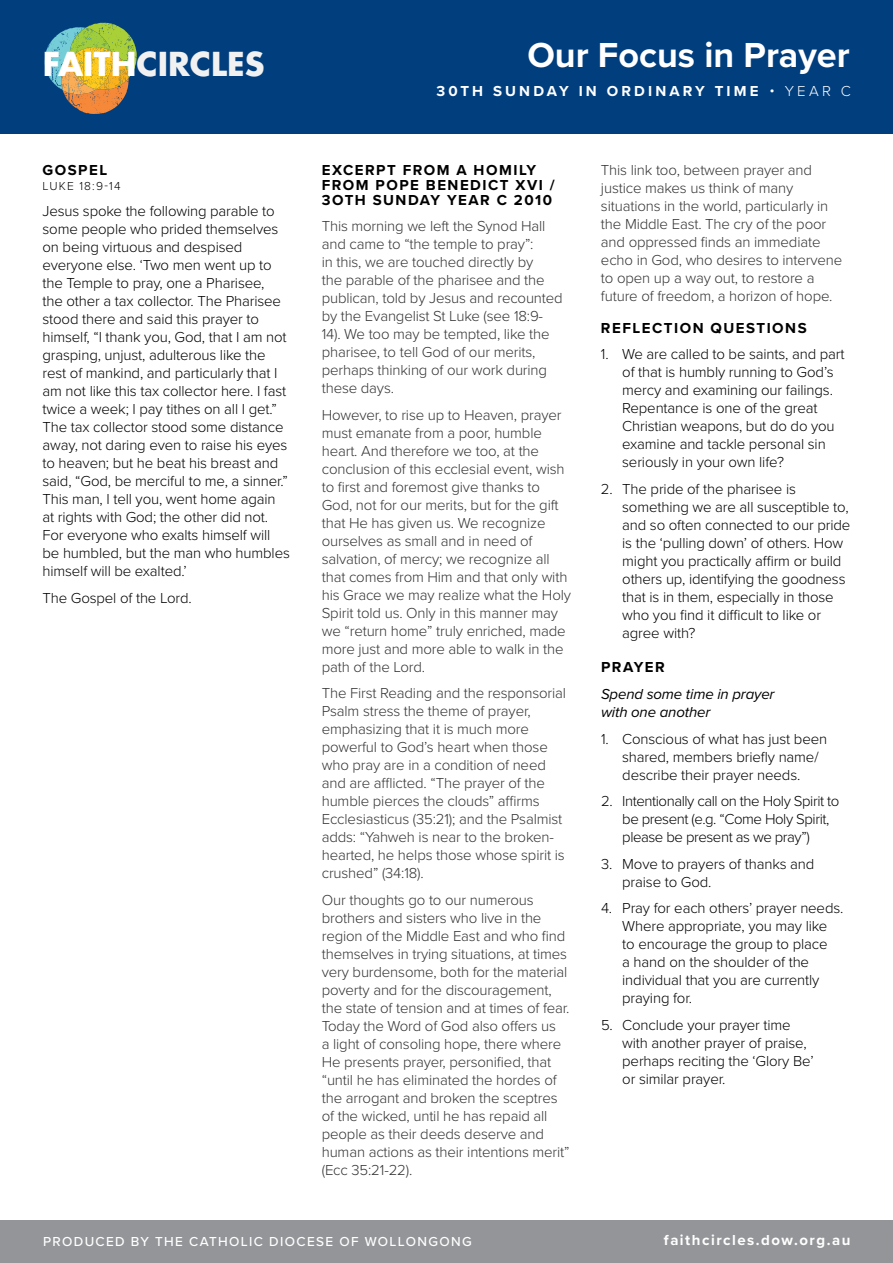
<style>
.page{position:relative;width:893px;height:1263px;background:#fff}
.page>*{position:absolute;margin:0;border:0;box-sizing:border-box;transform-origin:0 0}
.t1{font:700 36px "Proxima Nova";color:#fff}
.t2{font:700 32.1px "Futura Std";color:#f1f1f2}
.t3{font:300 15px/18px "Proxima Nova";letter-spacing:-.01em;color:#333}
.t4{font:300 15px/18px "Proxima Nova";letter-spacing:-.01em;color:#000}
.t5{font:300 15px/18px "Proxima Nova";letter-spacing:-.03em;color:#000}
.t6{font:700 15px/15px "Proxima Nova";letter-spacing:.1em;color:#000}
.t7{font:italic 15px/18px "Proxima Nova";letter-spacing:-.01em;color:#000}
.t8{font:700 15px "Proxima Nova";letter-spacing:.21em;color:#fff}
.t9{font:700 15px "Proxima Nova";letter-spacing:.1em;color:#fff}
.t10{font:300 15px "Proxima Nova";color:#fff}
.t11{font:500 13.5px "Proxima Nova";letter-spacing:.1em;color:#fff}
.t12{font:300 12px "Proxima Nova";letter-spacing:.1em;color:#000}
.s1{color:#fff}
</style>
<div class="page">
<div style="left:0;top:0;width:893px;height:134px;background:#003e7e"></div>
<div style="left:0;top:1220px;width:893px;height:43px;background:#939598"></div>
<svg style="left:45px;top:23px;width:92px;height:91px"></svg>
<h2 class="t2" style="left:43px;top:42px;width:223px"><span class="s1">FAITH</span>CIRCLES</h2>
<p class="t6" style="left:43px;top:162px;width:66px">GOSPEL</p>
<p class="t12" style="left:43px;top:177px;width:80px">LUKE 18:9-14</p>
<p class="t4" style="left:43px;top:202px;width:249px">Jesus spoke the following parable to some people who prided themselves on being virtuous and despised everyone else. ‘Two men went up to the Temple to pray, one a Pharisee,<br>the other a tax collector. The Pharisee stood there and said this prayer to himself, “I thank you, God, that I am not grasping, unjust, adulterous like the rest of mankind, and particularly that I am not like this tax collector here. I fast twice a week; I pay tithes on all I get.” The tax collector stood some distance away, not daring even to raise his eyes to heaven; but he beat his breast and said, “God, be merciful to me, a sinner.” This man, I tell you, went home again at rights with God; the other did not.<br>For everyone who exalts himself will be humbled, but the man who humbles himself will be exalted.’</p>
<p class="t4" style="left:43px;top:588px;width:151px">The Gospel of the Lord.</p>
<h1 class="t1" style="left:527px;top:28px;width:324px">Our Focus in Prayer</h1>
<p class="t8" style="left:436px;top:80px;width:324px">30TH SUNDAY IN ORDINARY TIME</p>
<p class="t10" style="left:769px;top:80px;width:83px">• YEAR C</p>
<p class="t6" style="left:322px;top:162px;width:234px">EXCERPT FROM A HOMILY<br>FROM POPE BENEDICT XVI /<br>3OTH SUNDAY YEAR C 2010</p>
<p class="t3" style="left:322px;top:217px;width:243px">This morning we left the Synod Hall and came to “the temple to pray”:<br>in this, we are touched directly by<br>the parable of the pharisee and the publican, told by Jesus and recounted by the Evangelist St Luke (see 18:9-<br>14). We too may be tempted, like the pharisee, to tell God of our merits, perhaps thinking of our work during these days.</p>
<p class="t3" style="left:322px;top:405px;width:251px">However, to rise up to Heaven, prayer must emanate from a poor, humble heart. And therefore we too, at the conclusion of this ecclesial event, wish to first and foremost give thanks to God, not for our merits, but for the gift that He has given us. We recognize ourselves as small and in need of salvation, of mercy; we recognize all that comes from Him and that only with his Grace we may realize what the Holy Spirit told us. Only in this manner may we “return home” truly enriched, made more just and more able to walk in the path of the Lord.</p>
<p class="t3" style="left:322px;top:684px;width:246px">The First Reading and the responsorial Psalm stress the theme of prayer, emphasizing that it is much more powerful to God’s heart when those who pray are in a condition of need and are afflicted. “The prayer of the humble pierces the clouds” affirms Ecclesiasticus (35:21); and the Psalmist adds: “Yahweh is near to the broken&shy;hearted, he helps those whose spirit is crushed” (34:18).</p>
<p class="t3" style="left:322px;top:890px;width:249px">Our thoughts go to our numerous brothers and sisters who live in the region of the Middle East and who find themselves in trying situations, at times very burdensome, both for the material poverty and for the discouragement, the state of tension and at times of fear.<br>Today the Word of God also offers us<br>a light of consoling hope, there where He presents prayer, personified, that “until he has eliminated the hordes of the arrogant and broken the sceptres of the wicked, until he has repaid all people as their deeds deserve and human actions as their intentions merit” (Ecc 35:21-22).</p>
<p class="t3" style="left:601px;top:160px;width:243px">This link too, between prayer and justice makes us think of many situations in the world, particularly in the Middle East. The cry of the poor and oppressed finds an immediate echo in God, who desires to intervene to open up a way out, to restore a future of freedom, a horizon of hope.</p>
<p class="t6" style="left:601px;top:320px;width:207px">REFLECTION QUESTIONS</p>
<p class="t4" style="left:622px;top:345px;width:224px;text-indent:-21px">1. We are called to be saints, and part of that is humbly running to God’s mercy and examining our failings.<br>Repentance is one of the great<br>Christian weapons, but do do you examine and tackle personal sin seriously in your own life?</p>
<p class="t4" style="left:622px;top:479px;width:230px;text-indent:-21px">2. The pride of the pharisee is something we are all susceptible to, and so often connected to our pride is the ‘pulling down’ of others. How might you practically affirm or build others up, identifying the goodness that is in them, especially in those who you find it difficult to like or agree with?</p>
<p class="t6" style="left:601px;top:660px;width:65px">PRAYER</p>
<p class="t7" style="left:601px;top:684px;width:175px">Spend some time in prayer with one another</p>
<p class="t4" style="left:622px;top:729px;width:206px;text-indent:-21px">1. Conscious of what has just been shared, members briefly name/ describe their prayer needs.</p>
<p class="t5" style="left:622px;top:791px;width:219px;text-indent:-21px">2. Intentionally call on the Holy Spirit to be present (e.g. “Come Holy Spirit, please be present as we pray”)</p>
<p class="t4" style="left:622px;top:854px;width:194px;text-indent:-21px">3. Move to prayers of thanks and praise to God.</p>
<p class="t4" style="left:622px;top:898px;width:223px;text-indent:-21px">4. Pray for each others’ prayer needs.<br>Where appropriate, you may like to encourage the group to place<br>a hand on the shoulder of the individual that you are currently praying for.</p>
<p class="t4" style="left:622px;top:1015px;width:193px;text-indent:-21px">5. Conclude your prayer time with another prayer of praise, perhaps reciting the ‘Glory Be’ or similar prayer.</p>
<p class="t11" style="left:43px;top:1232px;width:430px">PRODUCED BY THE CATHOLIC DIOCESE OF WOLLONGONG</p>
<p class="t9" style="left:664px;top:1228px;width:188px">faithcircles.dow.org.au</p>
</div>
